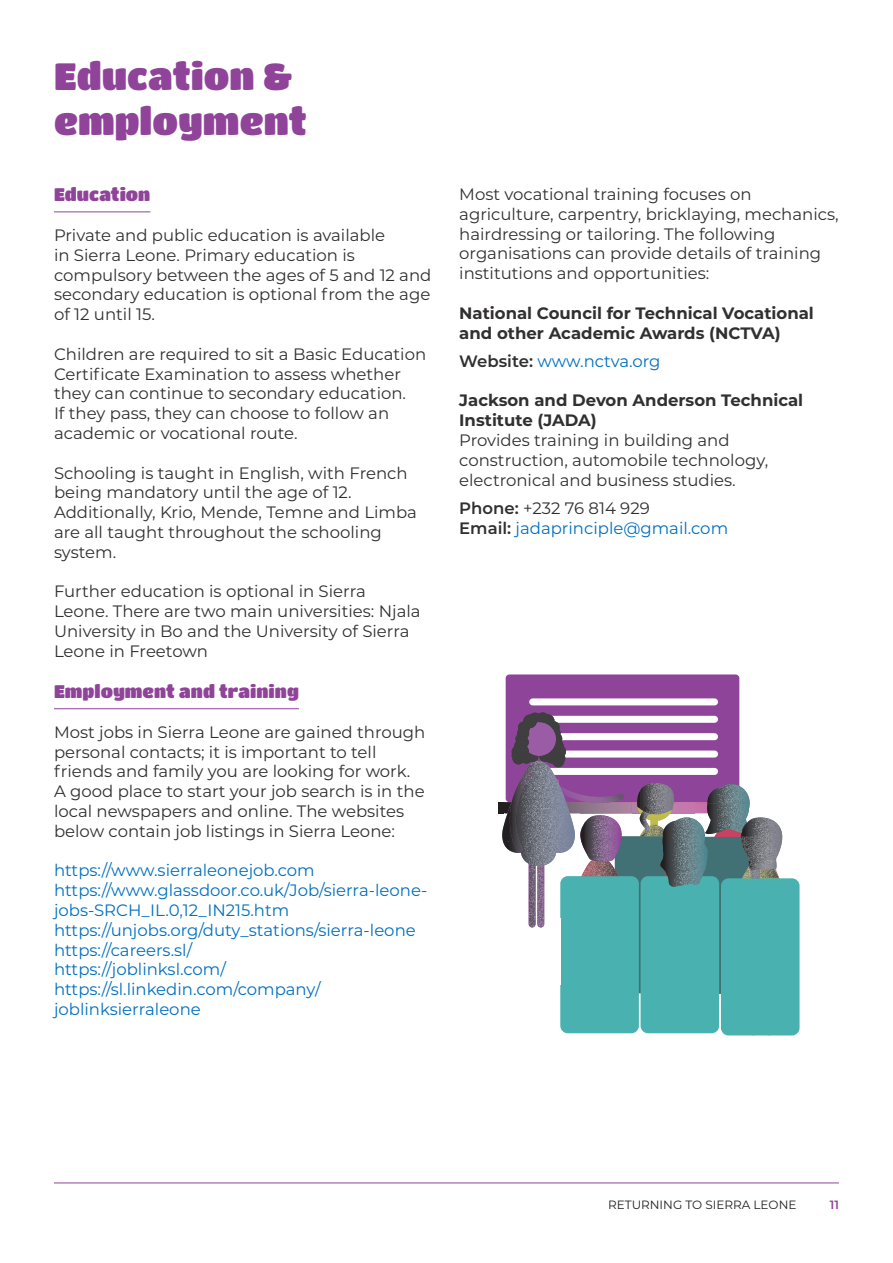
<style>
.page{position:relative;width:893px;height:1263px;background:#fff}
.page>*{position:absolute;margin:0;border:0;box-sizing:border-box;transform-origin:0 0}
.t1{font:37.5px/45px "Titan One";color:#8f4499}
.t2{font:18px "Titan One";color:#8f4499}
.t3{font:16.5px/19.8px "Montserrat";color:#312f30}
.t4{font:16.5px/19.8px "Montserrat";color:#0070c0}
.t5{font:700 16.5px/19.8px "Montserrat";color:#312f30}
.t6{font:12px "Montserrat";color:#231f20}
.t7{font:600 12px "Montserrat";color:#8f4499}
.s1{font-weight:600;color:#312f30}
.s2{color:#312f30}
</style>
<div class="page">
<hr style="left:54px;top:1182px;width:785px;height:1px;background:#8f4499">
<hr style="left:54px;top:211px;width:96px;height:1px;background:#8f4499">
<hr style="left:54px;top:708px;width:245px;height:1px;background:#8f4499">
<div style="left:506px;top:674px;width:233px;height:128px;background:#8e4599;border-radius:4px"></div>
<div style="left:529px;top:698px;width:189px;height:7px;background:#fff;border-radius:4px"></div>
<div style="left:721px;top:878px;width:78px;height:157px;background:#49b1af;border-radius:8px"></div>
<div style="left:641px;top:876px;width:78px;height:157px;background:#49b1af;border-radius:8px"></div>
<div style="left:560px;top:876px;width:79px;height:157px;background:#49b1af;border-radius:8px"></div>
<svg style="left:499px;top:712px;width:301px;height:261px"></svg>
<img style="left:510px;top:770px;width:19px;height:73px">
<h1 class="t1" style="left:54px;top:53px;width:254px">Education &amp; employment</h1>
<p class="t2" style="left:54px;top:184px;width:98px">Education</p>
<p class="t3" style="left:54px;top:225px;width:379px">Private and public education is available<br>in Sierra Leone. Primary education is compulsory between the ages of 5 and 12 and secondary education is optional from the age of 12 until 15.</p>
<p class="t3" style="left:54px;top:343px;width:374px">Children are required to sit a Basic Education Certificate Examination to assess whether they can continue to secondary education.<br>If they pass, they can choose to follow an academic or vocational route.</p>
<p class="t3" style="left:54px;top:462px;width:364px">Schooling is taught in English, with French being mandatory until the age of 12.<br>Additionally, Krio, Mende, Temne and Limba are all taught throughout the schooling system.</p>
<p class="t3" style="left:54px;top:581px;width:368px">Further education is optional in Sierra Leone. There are two main universities: Njala University in Bo and the University of Sierra Leone in Freetown</p>
<p class="t2" style="left:54px;top:681px;width:246px">Employment and training</p>
<p class="t3" style="left:54px;top:721px;width:373px">Most jobs in Sierra Leone are gained through personal contacts; it is important to tell friends and family you are looking for work.<br>A good place to start your job search is in the local newspapers and online. The websites below contain job listings in Sierra Leone:</p>
<p class="t4" style="left:54px;top:860px;width:375px">https://www.sierraleonejob.com https://www.glassdoor.co.uk/Job/sierra-leone&shy;jobs-SRCH_IL.0,12_IN215.htm https://unjobs.org/duty_stations/sierra-leone https://careers.sl/<br>https://joblinksl.com/ https://sl.linkedin.com/company/ joblinksierraleone</p>
<p class="t3" style="left:459px;top:184px;width:381px">Most vocational training focuses on agriculture, carpentry, bricklaying, mechanics, hairdressing or tailoring. The following organisations can provide details of training institutions and opportunities:</p>
<p class="t5" style="left:459px;top:302px;width:356px">National Council for Technical Vocational and other Academic Awards (NCTVA)</p>
<p class="t4" style="left:459px;top:350px;width:203px"><span class="s1">Website:</span> www.nctva.org</p>
<p class="t5" style="left:459px;top:390px;width:346px">Jackson and Devon Anderson Technical<br>Institute (JADA)</p>
<p class="t3" style="left:459px;top:430px;width:311px">Provides training in building and construction, automobile technology, electronical and business studies.</p>
<p class="t4" style="left:459px;top:498px;width:270px"><span class="s1">Phone:</span> <span class="s2">+232 76 814 929<br></span><span class="s1">Email:</span> jadaprinciple@gmail.com</p>
<p class="t6" style="left:608px;top:1197px;width:190px">RETURNING TO SIERRA LEONE</p>
<p class="t7" style="left:830px;top:1196px;width:11px">11</p>
</div>
